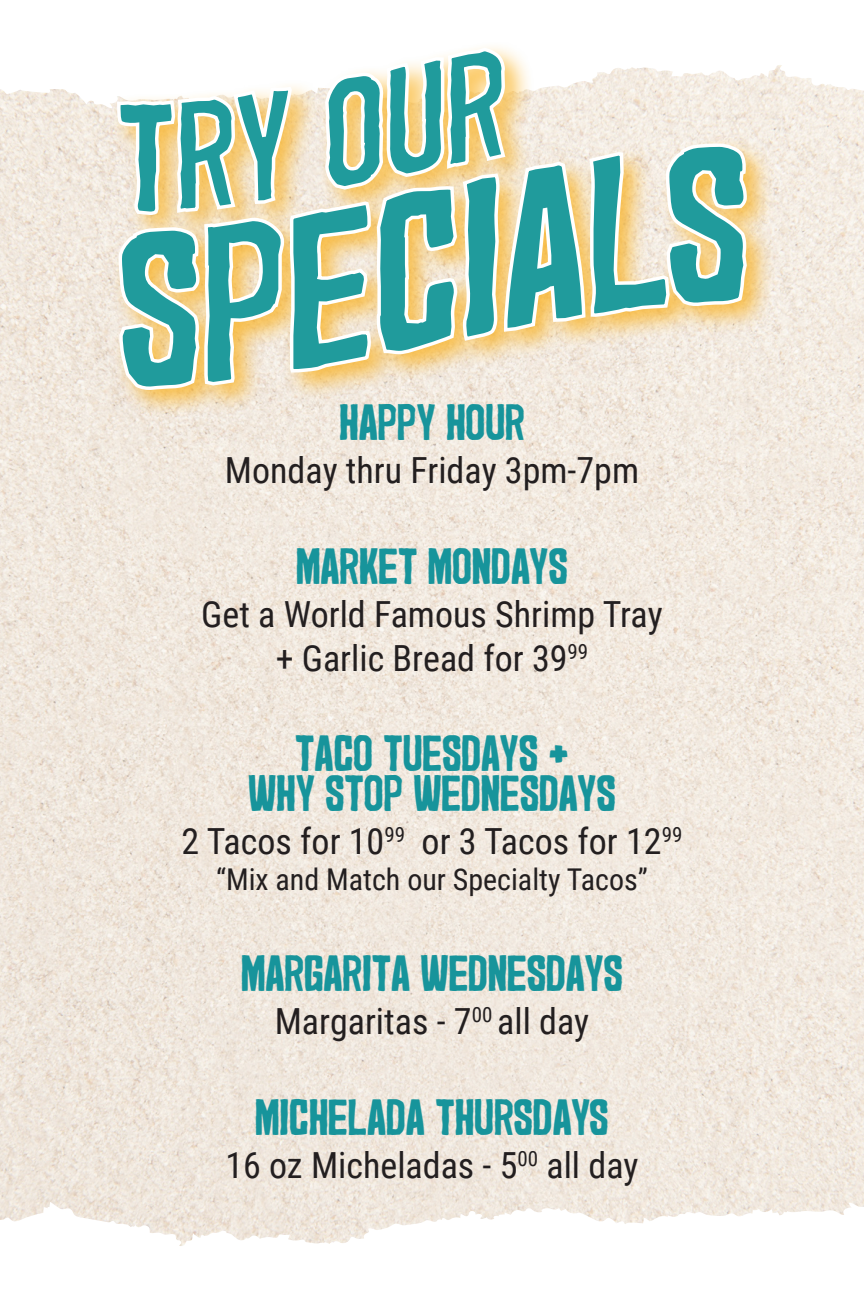
<style>
.page{position:relative;width:864px;height:1296px;background:#fff}
.page>*{position:absolute;margin:0;border:0;box-sizing:border-box;transform-origin:0 0}
.t1{font:48px/39.6px "Marker 2";color:#17949b;text-align:center}
.t2{font:36px/43.2px "Roboto Condensed";color:#231f20;text-align:center}
.t3{font:30px "Roboto Condensed";color:#231f20}
</style>
<div class="page">
<img style="left:0;top:128px;width:864px;height:1055px">
<svg style="left:0;top:1183px;width:864px;height:63px"></svg>
<svg style="left:0;top:65px;width:864px;height:63px"></svg>
<div style="left:110px;top:40px;width:666px;height:379px;background:#faaf18;opacity:.75"></div>
<svg style="left:114px;top:46px;width:635px;height:558px;background:#cbd8c8"></svg>
<p class="t1" style="left:339px;top:405px;width:187px">HAPPY HOUR</p>
<p class="t2" style="left:225px;top:448px;width:416px">Monday thru Friday 3pm-7pm</p>
<p class="t1" style="left:296px;top:549px;width:273px">MARKET MONDAYS</p>
<p class="t2" style="left:201px;top:592px;width:463px">Get a World Famous Shrimp Tray + Garlic Bread for 39<sup>99</sup></p>
<p class="t1" style="left:248px;top:736px;width:369px">TACO TUESDAYS +<br>WHY STOP WEDNESDAYS</p>
<p class="t2" style="left:182px;top:819px;width:502px">2 Tacos for 10<sup>99</sup> or 3 Tacos for 12<sup>99</sup></p>
<p class="t3" style="left:216px;top:859px;width:433px">“Mix and Match our Specialty Tacos”</p>
<p class="t1" style="left:241px;top:956px;width:383px">MARGARITA WEDNESDAYS</p>
<p class="t2" style="left:275px;top:999px;width:316px">Margaritas - 7<sup>00</sup> all day</p>
<p class="t1" style="left:255px;top:1100px;width:355px">MICHELADA THURSDAYS</p>
<p class="t2" style="left:225px;top:1143px;width:415px">16 oz Micheladas - 5<sup>00</sup> all day</p>
</div>
